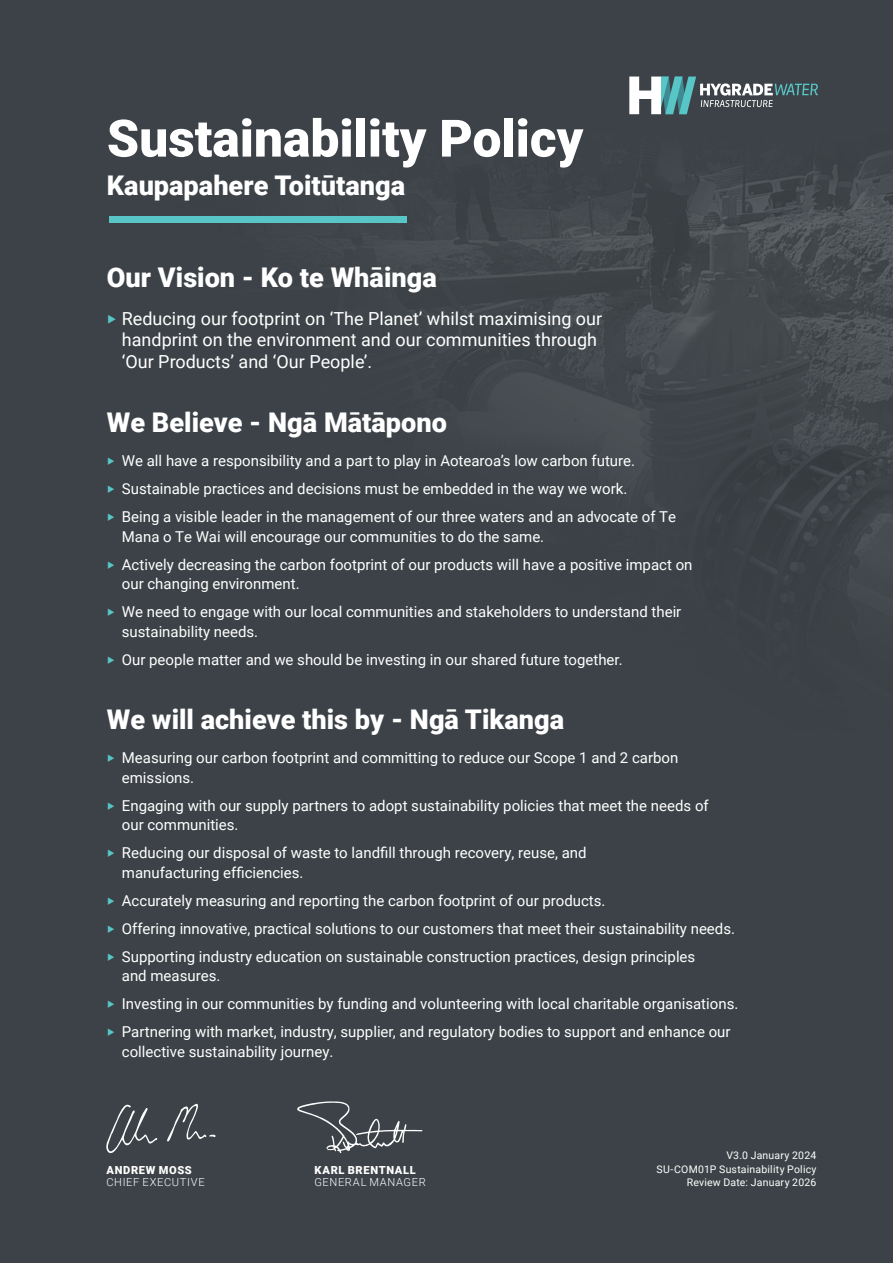
<style>
.page{position:relative;width:893px;height:1263px;background:#3c4247}
.page>*{position:absolute;margin:0;border:0;box-sizing:border-box;transform-origin:0 0}
.t1{font:900 51.6px "Roboto";color:#fff}
.t2{font:900 27.15px "Roboto";color:#fff}
.t3{font:18px/21.6px "Roboto";color:#fff}
.t4{font:15px/28px "Roboto";color:#fff}
.t5{font:300 11.1px "Roboto";letter-spacing:.055em;color:#fff}
.t6{font:900 11.1px "Roboto";letter-spacing:.06em;color:#fff}
.t7{font:10.5px/13.5px "Roboto";letter-spacing:.02em;color:#fff;text-align:right}
.s1{color:#58c5c7}
</style>
<div class="page">
<img style="left:400px;top:227px;width:493px;height:355px">
<svg style="left:106px;top:1104px;width:51px;height:50px"></svg>
<svg style="left:167px;top:1103px;width:49px;height:38px"></svg>
<svg style="left:629px;top:77px;width:189px;height:37px"></svg>
<div style="left:109px;top:216px;width:297px;height:7px;background:#58c5c7"></div>
<svg style="left:297px;top:1101px;width:125px;height:52px"></svg>
<h1 class="t1" style="left:107px;top:102px;width:478px">Sustainability Policy</h1>
<h2 class="t2" style="left:107px;top:167px;width:300px">Kaupapahere Toitūtanga</h2>
<h2 class="t2" style="left:107px;top:259px;width:331px">Our Vision - Ko te Whāinga</h2>
<p class="t3" style="left:122px;top:307px;width:482px;text-indent:-15px"><span class="s1">‣</span> Reducing our footprint on ‘The Planet’ whilst maximising our handprint on the environment and our communities through ‘Our Products’ and ‘Our People’.</p>
<h2 class="t2" style="left:107px;top:403px;width:342px">We Believe - Ngā Mātāpono</h2>
<p class="t4" style="left:107px;top:446px;width:571px"><span class="s1">‣</span> We all have a responsibility and a part to play in Aotearoa’s low carbon future.<br><span class="s1">‣</span> Sustainable practices and decisions must be embedded in the way we work.<br><span class="s1">‣</span> Being a visible leader in the management of our three waters and an advocate of Te</p>
<p class="t4" style="left:107px;top:522px;width:587px;text-indent:15px">Mana o Te Wai will encourage our communities to do the same.<br><span class="s1">‣</span> Actively decreasing the carbon footprint of our products will have a positive impact on</p>
<p class="t4" style="left:107px;top:569px;width:576px;text-indent:15px">our changing environment.<br><span class="s1">‣</span> We need to engage with our local communities and stakeholders to understand their</p>
<p class="t4" style="left:107px;top:617px;width:517px;text-indent:15px">sustainability needs.<br><span class="s1">‣</span> Our people matter and we should be investing in our shared future together.</p>
<h2 class="t2" style="left:107px;top:700px;width:459px">We will achieve this by - Ngā Tikanga</h2>
<p class="t4" style="left:122px;top:747px;width:558px;line-height:19.5px;text-indent:-15px"><span class="s1">‣</span> Measuring our carbon footprint and committing to reduce our Scope 1 and 2 carbon emissions.</p>
<p class="t4" style="left:122px;top:795px;width:588px;line-height:19.5px;text-indent:-15px"><span class="s1">‣</span> Engaging with our supply partners to adopt sustainability policies that meet the needs of our communities.</p>
<p class="t4" style="left:122px;top:842px;width:466px;line-height:19.5px;text-indent:-15px"><span class="s1">‣</span> Reducing our disposal of waste to landfill through recovery, reuse, and manufacturing efficiencies.</p>
<p class="t4" style="left:107px;top:886px;width:630px"><span class="s1">‣</span> Accurately measuring and reporting the carbon footprint of our products.<br><span class="s1">‣</span> Offering innovative, practical solutions to our customers that meet their sustainability needs. <span class="s1">‣</span> Supporting industry education on sustainable construction practices, design principles</p>
<p class="t4" style="left:107px;top:961px;width:633px;text-indent:15px">and measures.<br><span class="s1">‣</span> Investing in our communities by funding and volunteering with local charitable organisations. <span class="s1">‣</span> Partnering with market, industry, supplier, and regulatory bodies to support and enhance our</p>
<p class="t4" style="left:122px;top:1037px;width:213px">collective sustainability journey.</p>
<p class="t6" style="left:106px;top:1162px;width:87px">ANDREW MOSS</p>
<p class="t5" style="left:106px;top:1175px;width:100px">CHIEF EXECUTIVE</p>
<p class="t6" style="left:314px;top:1162px;width:103px">KARL BRENTNALL</p>
<p class="t5" style="left:314px;top:1175px;width:113px">GENERAL MANAGER</p>
<p class="t7" style="left:657px;top:1148px;width:161px">V3.0 January 2024<br>SU-COM01P Sustainability Policy<br>Review Date: January 2026</p>
</div>
